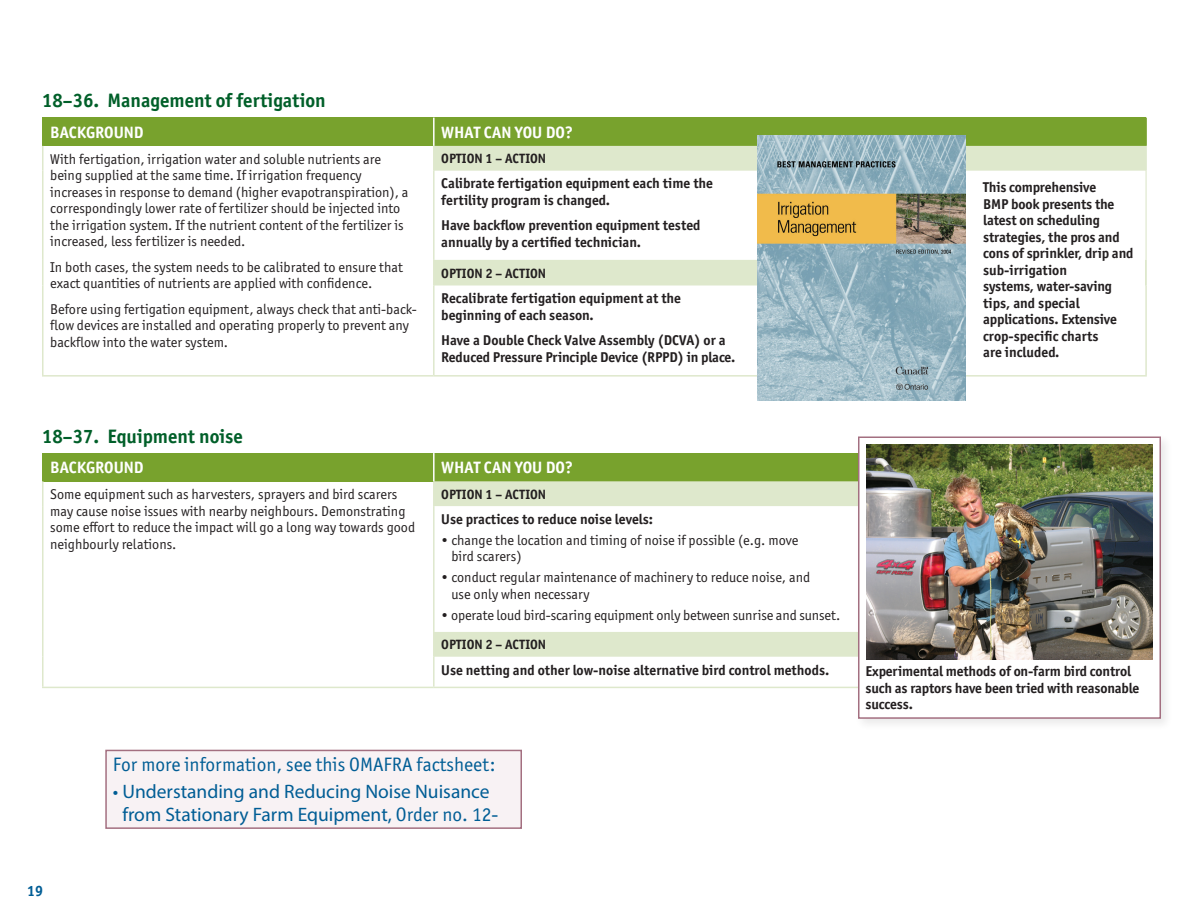
<style>
.page{position:relative;width:1188px;height:918px;background:#fff}
.page>*{position:absolute;margin:0;border:0;box-sizing:border-box;transform-origin:0 0}
.t1{font:19.5px/22.5px "Myriad Pro";color:#005d95;text-align:center}
.t2{font:700 19.5px "Officina Sans ITC Pro";color:#005f29}
.t3{font:19.5px "Officina Sans ITC Pro";color:#005d95}
.t4{font:700 16.5px "Officina Sans ITC Pro";color:#fff}
.t5{font:700 15px "Officina Sans ITC Pro";color:#005d95}
.t6{font:14.25px/16.5px "Officina Sans ITC Pro";color:#231f20}
.t7{font:700 14.25px/16.5px "Officina Sans ITC Pro";color:#231f20}
.t8{font:700 13.5px "Officina Sans ITC Pro";color:#231f20}
.s1{font-family:"Officina Sans ITC Pro"}
</style>
<div class="page">
<div style="left:43px;top:118px;width:391px;height:28px;background:#78a22d"></div>
<div style="left:434px;top:118px;width:712px;height:28px;background:#78a22d"></div>
<svg style="left:435px;top:146px;width:710px;height:139px"></svg>
<hr style="left:433px;top:118px;width:2px;height:28px;background:#fff">
<hr style="left:1145px;top:118px;width:2px;height:28px;background:#78a22d">
<hr style="left:1145px;top:146px;width:2px;height:25px;background:#dee8cc">
<hr style="left:1145px;top:171px;width:2px;height:89px;background:#e6edd8">
<hr style="left:1145px;top:260px;width:2px;height:25px;background:#dee8cc">
<hr style="left:42px;top:118px;width:2px;height:28px;background:#78a22d">
<hr style="left:1145px;top:285px;width:2px;height:90px;background:#dee8cc">
<hr style="left:434px;top:375px;width:713px;height:2px;background:#dee8cc">
<hr style="left:42px;top:146px;width:2px;height:25px;background:#dee8cc">
<hr style="left:433px;top:146px;width:2px;height:25px;background:#dee8cc">
<hr style="left:42px;top:171px;width:2px;height:89px;background:#dee8cc">
<hr style="left:433px;top:171px;width:2px;height:89px;background:#dee8cc">
<hr style="left:42px;top:260px;width:2px;height:25px;background:#dee8cc">
<hr style="left:433px;top:260px;width:2px;height:25px;background:#dee8cc">
<hr style="left:42px;top:285px;width:2px;height:90px;background:#dee8cc">
<hr style="left:433px;top:285px;width:2px;height:90px;background:#dee8cc">
<hr style="left:42px;top:375px;width:392px;height:2px;background:#dee8cc">
<div style="left:43px;top:453px;width:391px;height:28px;background:#78a22d"></div>
<div style="left:434px;top:453px;width:712px;height:28px;background:#78a22d"></div>
<svg style="left:435px;top:481px;width:419px;height:176px"></svg>
<hr style="left:433px;top:453px;width:2px;height:28px;background:#fff">
<hr style="left:42px;top:453px;width:2px;height:28px;background:#78a22d">
<hr style="left:434px;top:687px;width:713px;height:1px;background:#dee8cc">
<hr style="left:42px;top:481px;width:2px;height:25px;background:#dee8cc">
<hr style="left:433px;top:481px;width:2px;height:25px;background:#dee8cc">
<hr style="left:42px;top:506px;width:2px;height:126px;background:#dee8cc">
<hr style="left:433px;top:506px;width:2px;height:126px;background:#dee8cc">
<hr style="left:42px;top:632px;width:2px;height:25px;background:#dee8cc">
<hr style="left:433px;top:632px;width:2px;height:25px;background:#dee8cc">
<hr style="left:42px;top:657px;width:2px;height:30px;background:#dee8cc">
<hr style="left:433px;top:657px;width:2px;height:30px;background:#dee8cc">
<hr style="left:42px;top:687px;width:392px;height:1px;background:#dee8cc">
<div style="left:106px;top:750px;width:415px;height:78px;background:#f8f2f4"></div>
<div style="left:105px;top:750px;width:417px;height:79px;border:2px solid #a36f80"></div>
<div style="left:914px;top:218px;width:231px;height:137px;background:#fff"></div>
<img style="left:758px;top:135px;width:207px;height:266px">
<div style="left:854px;top:433px;width:319px;height:298px;background:#f8f8f8"></div>
<div style="left:858px;top:436px;width:303px;height:283px;background:#fff;border:2px solid #a36f80"></div>
<img style="left:866px;top:445px;width:287px;height:214px">
<h1 class="t2" style="left:42px;top:88px;width:285px">18–36. Management of fertigation</h1>
<p class="t4" style="left:50px;top:122px;width:95px">BACKGROUND</p>
<p class="t4" style="left:441px;top:122px;width:133px">WHAT CAN YOU DO?</p>
<p class="t6" style="left:50px;top:151px;width:360px">With fertigation, irrigation water and soluble nutrients are being supplied at the same time. If irrigation frequency increases in response to demand (higher evapotranspiration), a correspondingly lower rate of fertilizer should be injected into the irrigation system. If the nutrient content of the fertilizer is increased, less fertilizer is needed.</p>
<p class="t6" style="left:50px;top:259px;width:354px">In both cases, the system needs to be calibrated to ensure that exact quantities of nutrients are applied with confidence.</p>
<p class="t6" style="left:50px;top:301px;width:368px">Before using fertigation equipment, always check that anti-back&shy;flow devices are installed and operating properly to prevent any backflow into the water system.</p>
<p class="t8" style="left:441px;top:150px;width:106px">OPTION 1 – ACTION</p>
<p class="t7" style="left:441px;top:175px;width:273px">Calibrate fertigation equipment each time the fertility program is changed.</p>
<p class="t7" style="left:441px;top:217px;width:261px">Have backflow prevention equipment tested annually by a certified technician.</p>
<p class="t8" style="left:441px;top:265px;width:106px">OPTION 2 – ACTION</p>
<p class="t7" style="left:441px;top:290px;width:241px">Recalibrate fertigation equipment at the beginning of each season.</p>
<p class="t7" style="left:441px;top:332px;width:296px">Have a Double Check Valve Assembly (DCVA) or a<br>Reduced Pressure Principle Device (RPPD) in place.</p>
<h1 class="t2" style="left:42px;top:424px;width:202px">18–37. Equipment noise</h1>
<p class="t4" style="left:50px;top:457px;width:95px">BACKGROUND</p>
<p class="t4" style="left:441px;top:457px;width:133px">WHAT CAN YOU DO?</p>
<p class="t6" style="left:50px;top:486px;width:366px">Some equipment such as harvesters, sprayers and bird scarers may cause noise issues with nearby neighbours. Demonstrating some effort to reduce the impact will go a long way towards good neighbourly relations.</p>
<p class="t8" style="left:441px;top:486px;width:106px">OPTION 1 – ACTION</p>
<p class="t7" style="left:441px;top:511px;width:213px">Use practices to reduce noise levels:</p>
<p class="t6" style="left:451px;top:532px;width:349px;text-indent:-10px">• change the location and timing of noise if possible (e.g. move bird scarers)</p>
<p class="t6" style="left:451px;top:569px;width:360px;text-indent:-10px">• conduct regular maintenance of machinery to reduce noise, and use only when necessary</p>
<p class="t6" style="left:441px;top:607px;width:401px">• operate loud bird-scaring equipment only between sunrise and sunset.</p>
<p class="t8" style="left:441px;top:636px;width:106px">OPTION 2 – ACTION</p>
<p class="t7" style="left:441px;top:661px;width:390px">Use netting and other low-noise alternative bird control methods.</p>
<p class="t5" style="left:27px;top:882px;width:18px">19</p>
<h1 class="t3" style="left:113px;top:753px;width:384px">For more information, see this OMAFRA factsheet:</h1>
<h1 class="t1" style="left:113px;top:780px;width:387px">• Understanding and Reducing Noise Nuisance from Stationary Farm Equipment, <span class="s1">Order no. 12-</span></h1>
<p class="t7" style="left:983px;top:179px;width:152px">This comprehensive<br>BMP book presents the latest on scheduling strategies, the pros and cons of sprinkler, drip and sub-irrigation<br>systems, water-saving tips, and special applications. Extensive crop-specific charts<br>are included.</p>
<p class="t7" style="left:866px;top:663px;width:276px">Experimental methods of on-farm bird control such as raptors have been tried with reasonable success.</p>
</div>
